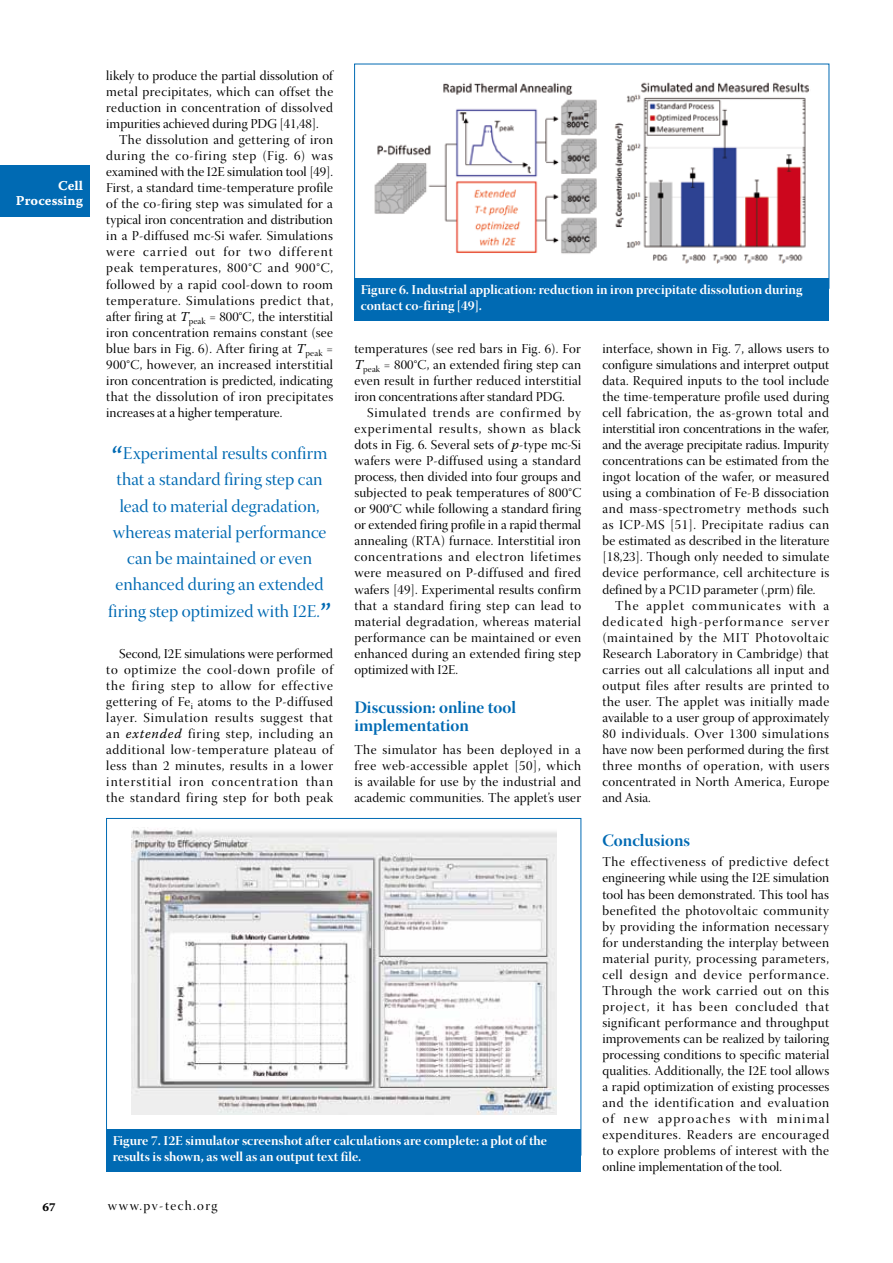
<style>
.page{position:relative;width:893px;height:1263px;background:#fff}
.page>*{position:absolute;margin:0;border:0;box-sizing:border-box;transform-origin:0 0}
.t1{font:18px/26.2px "Warnock Pro Disp";color:#006ab3;text-align:center}
.t2{font:17.25px/18px "Warnock Pro Bold Disp";color:#006ab3}
.t3{font:13.5px/16px "Warnock Pro Disp";letter-spacing:.02em;color:#000;text-align:justify}
.t4{font:13.5px/15.8px "Warnock Pro Bold Disp";color:#fff}
.t5{font:13.5px "Warnock Pro Disp";letter-spacing:.1em;color:#000}
.t6{font:13.5px/15px "Warnock Pro Bold Capt";color:#fff;text-align:right}
.t7{font:12px "Warnock Pro Bold Capt";color:#000}
.s1{font-family:"Warnock Pro";font-style:italic}
.s2{font-family:"Warnock Pro";font-size:30px}
</style>
<div class="page">
<div style="left:0;top:166px;width:89px;height:51px;background:#006ab3"></div>
<img style="left:374px;top:82px;width:435px;height:182px">
<div style="left:354px;top:278px;width:475px;height:43px;background:#006ab3"></div>
<img style="left:131px;top:829px;width:425px;height:285px">
<div style="left:106px;top:1129px;width:475px;height:42px;background:#006ab3"></div>
<p class="t6" style="left:16px;top:178px;width:68px">Cell<br>Processing</p>
<p class="t3" style="left:106px;top:69px;width:228px">likely to produce the partial dissolution of metal precipitates, which can offset the reduction in concentration of dissolved impurities achieved during PDG [41,48].</p>
<p class="t3" style="left:106px;top:133px;width:228px;text-indent:13px">The dissolution and gettering of iron during the co-firing step (Fig. 6) was examined with the I2E simulation tool [49].<br>First, a standard time-temperature profile of the co-firing step was simulated for a typical iron concentration and distribution in a P-diffused mc-Si wafer. Simulations were carried out for two different peak temperatures, 800°C and 900°C, followed by a rapid cool-down to room temperature. Simulations predict that, after firing at <span class="s1">T</span><sub>peak</sub> = 800°C, the interstitial iron concentration remains constant (see blue bars in Fig. 6). After firing at <span class="s1">T</span><sub>peak</sub> = 900°C, however, an increased interstitial iron concentration is predicted, indicating that the dissolution of iron precipitates increases at a higher temperature.</p>
<h1 class="t1" style="left:108px;top:442px;width:225px"><span class="s2">“</span>Experimental results confirm that a standard firing step can lead to material degradation, whereas material performance can be maintained or even enhanced during an extended firing step optimized with I2E.<span class="s2">”</span></h1>
<p class="t3" style="left:106px;top:647px;width:228px;text-indent:13px">Second, I2E simulations were performed to optimize the cool-down profile of the firing step to allow for effective gettering of Fe<sub>i</sub> atoms to the P-diffused layer. Simulation results suggest that an <span class="s1">extended</span> firing step, including an additional low-temperature plateau of less than 2 minutes, results in a lower interstitial iron concentration than the standard firing step for both peak</p>
<p class="t4" style="left:361px;top:282px;width:443px">Figure 6. Industrial application: reduction in iron precipitate dissolution during contact co-firing [49].</p>
<p class="t3" style="left:354px;top:342px;width:228px">temperatures (see red bars in Fig. 6). For <span class="s1">T</span><sub>peak</sub> = 800°C, an extended firing step can even result in further reduced interstitial iron concentrations after standard PDG.</p>
<p class="t3" style="left:354px;top:406px;width:228px;text-indent:13px">Simulated trends are confirmed by experimental results, shown as black dots in Fig. 6. Several sets of <span class="s1">p</span>-type mc-Si wafers were P-diffused using a standard process, then divided into four groups and subjected to peak temperatures of 800°C or 900°C while following a standard firing or extended firing profile in a rapid thermal annealing (RTA) furnace. Interstitial iron concentrations and electron lifetimes were measured on P-diffused and fired wafers [49]. Experimental results confirm that a standard firing step can lead to material degradation, whereas material performance can be maintained or even enhanced during an extended firing step optimized with I2E.</p>
<p class="t2" style="left:354px;top:698px;width:163px">Discussion: online tool implementation</p>
<p class="t3" style="left:354px;top:743px;width:228px">The simulator has been deployed in a free web-accessible applet [50], which is available for use by the industrial and academic communities. The applet’s user</p>
<p class="t3" style="left:602px;top:342px;width:228px">interface, shown in Fig. 7, allows users to configure simulations and interpret output data. Required inputs to the tool include the time-temperature profile used during cell fabrication, the as-grown total and interstitial iron concentrations in the wafer, and the average precipitate radius. Impurity concentrations can be estimated from the ingot location of the wafer, or measured using a combination of Fe-B dissociation and mass-spectrometry methods such as ICP-MS [51]. Precipitate radius can be estimated as described in the literature [18,23]. Though only needed to simulate device performance, cell architecture is defined by a PC1D parameter (.prm) file.</p>
<p class="t3" style="left:602px;top:599px;width:228px;text-indent:13px">The applet communicates with a dedicated high-performance server (maintained by the MIT Photovoltaic Research Laboratory in Cambridge) that carries out all calculations all input and output files after results are printed to the user. The applet was initially made available to a user group of approximately 80 individuals. Over 1300 simulations have now been performed during the first three months of operation, with users concentrated in North America, Europe and Asia.</p>
<p class="t2" style="left:602px;top:831px;width:89px">Conclusions</p>
<p class="t3" style="left:602px;top:855px;width:228px">The effectiveness of predictive defect engineering while using the I2E simulation tool has been demonstrated. This tool has benefited the photovoltaic community by providing the information necessary for understanding the interplay between material purity, processing parameters, cell design and device performance.<br>Through the work carried out on this project, it has been concluded that significant performance and throughput improvements can be realized by tailoring processing conditions to specific material qualities. Additionally, the I2E tool allows a rapid optimization of existing processes and the identification and evaluation of new approaches with minimal expenditures. Readers are encouraged to explore problems of interest with the online implementation of the tool.</p>
<p class="t4" style="left:113px;top:1132px;width:436px">Figure 7. I2E simulator screenshot after calculations are complete: a plot of the results is shown, as well as an output text file.</p>
<p class="t7" style="left:43px;top:1200px;width:15px">67</p>
<p class="t5" style="left:108px;top:1198px;width:111px">www.pv-tech.org</p>
</div>
